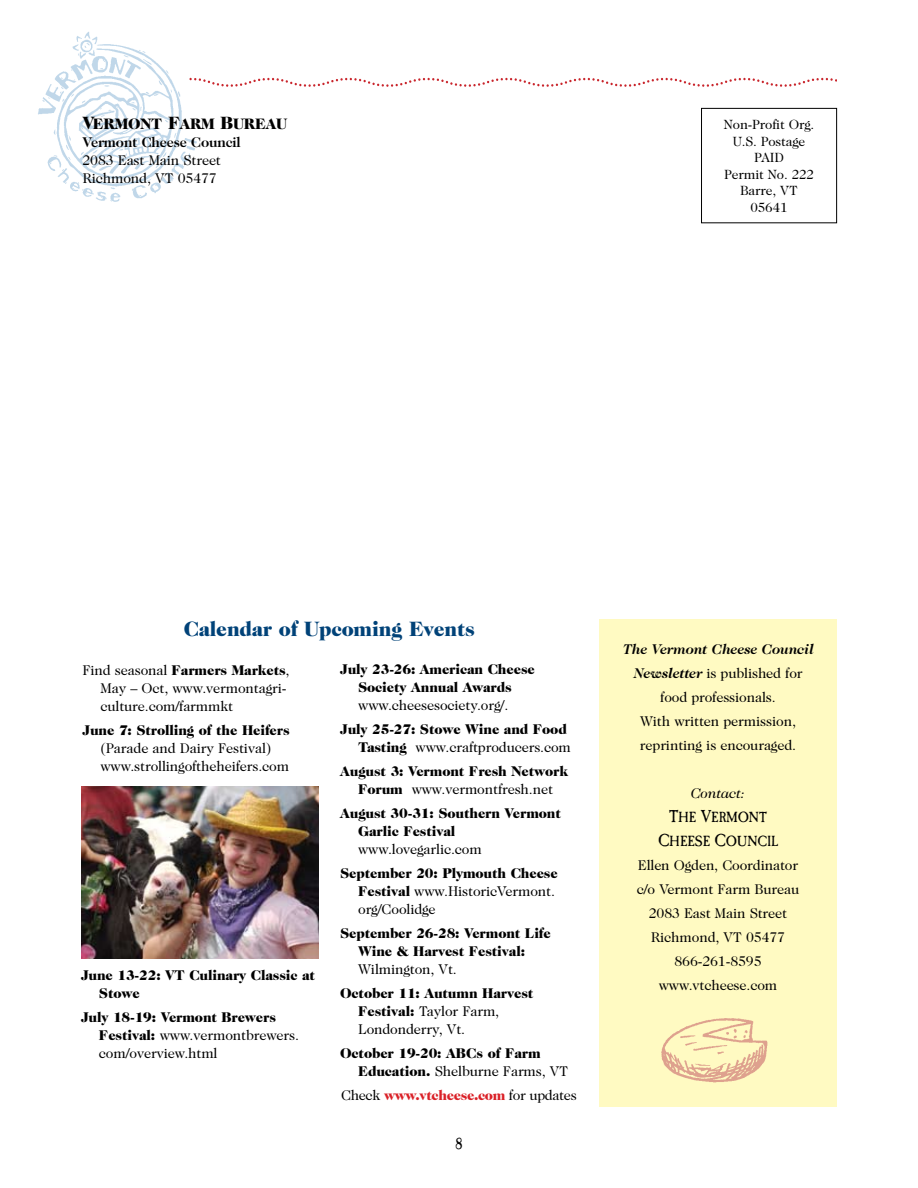
<style>
.page{position:relative;width:918px;height:1188px;background:#fff}
.page>*{position:absolute;margin:0;border:0;box-sizing:border-box;transform-origin:0 0}
.t1{font:900 21px "Caslon 224 Std";letter-spacing:-.01em;color:#004278}
.t2{font:16.5px "Caslon LT Std Antique";color:#000}
.t3{font:15.3px/24px "Caslon LT Std Antique SC850";letter-spacing:-.01em;color:#000;text-align:center}
.t4{font:15.3px "Caslon 224 Std Black SC850";letter-spacing:-.01em;color:#000}
.t5{font:14.25px/24px "Caslon 224 Std";letter-spacing:-.01em;color:#000}
.t6{font:900 14.25px/18px "Caslon 224 Std";letter-spacing:-.01em;color:#000}
.t7{font:900 14.25px "Caslon 224 Std";letter-spacing:-.025em;color:#da2128}
.t8{font:700 14.25px "Caslon 224 Std";letter-spacing:-.01em;color:#000}
.t9{font:italic 14.25px "Caslon 224 Std";letter-spacing:-.01em;color:#000}
.t10{font:13.5px/16.5px "Caslon 224 Std";letter-spacing:-.01em;color:#000;text-align:center}
.s1{font-size:18px}
.s2{font-weight:900}
.s3{font-weight:400}
.s4{font-weight:400;color:#000}
.s5{font-weight:700;font-style:italic}
</style>
<div class="page">
<img style="left:38px;top:31px;width:159px;height:171px">
<svg style="left:188px;top:77px;width:649px;height:11px"></svg>
<div style="left:599px;top:620px;width:238px;height:487px;background:#fffac2"></div>
<img style="left:661px;top:1018px;width:107px;height:65px">
<div style="left:701px;top:108px;width:136px;height:115px;border:1px solid #000"></div>
<img style="left:81px;top:787px;width:238px;height:172px">
<p class="t4" style="left:82px;top:115px;width:206px"><span class="s1">V</span>ERMONT <span class="s1">F</span>ARM <span class="s1">B</span>UREAU</p>
<p class="t8" style="left:82px;top:134px;width:160px">Vermont Cheese Council</p>
<p class="t5" style="left:82px;top:151px;width:140px;line-height:18px">2083 East Main Street<br>Richmond, VT 05477</p>
<p class="t10" style="left:724px;top:116px;width:92px">Non-Profit Org.<br>U.S. Postage<br>PAID<br>Permit No. 222<br>Barre, VT<br>05641</p>
<h1 class="t1" style="left:184px;top:617px;width:292px">Calendar of Upcoming Events</h1>
<p class="t5" style="left:100px;top:661px;width:191px;line-height:18px;text-indent:-18px">Find seasonal <span class="s2">Farmers Markets</span>,<br>May – Oct, www.vermontagri&shy;culture.com/farmmkt</p>
<p class="t6" style="left:83px;top:721px;width:209px">June 7: Strolling of the Heifers</p>
<p class="t5" style="left:100px;top:739px;width:190px;line-height:18px">(Parade and Dairy Festival) www.strollingoftheheifers.com</p>
<p class="t6" style="left:99px;top:966px;width:218px;text-indent:-18px">June 13-22: VT Culinary Classic at<br>Stowe</p>
<p class="t5" style="left:99px;top:1008px;width:202px;line-height:18px;text-indent:-18px"><span class="s2">July 18-19: Vermont Brewers<br>Festival:</span> www.vermontbrewers. com/overview.html</p>
<p class="t6" style="left:340px;top:660px;width:196px;text-align:center">July 23-26: American Cheese<br>Society Annual Awards</p>
<p class="t5" style="left:358px;top:693px;width:152px">www.cheesesociety.org/.</p>
<p class="t6" style="left:340px;top:720px;width:232px;text-align:right">July 25-27: Stowe Wine and Food<br>Tasting <span class="s3">www.craftproducers.com</span></p>
<p class="t6" style="left:340px;top:762px;width:229px;text-align:center">August 3: Vermont Fresh Network<br>Forum <span class="s3">www.vermontfresh.net</span></p>
<p class="t6" style="left:358px;top:804px;width:204px;text-indent:-18px">August 30-31: Southern Vermont<br>Garlic Festival</p>
<p class="t5" style="left:358px;top:837px;width:125px">www.lovegarlic.com</p>
<p class="t6" style="left:358px;top:864px;width:201px;text-indent:-18px">September 20: Plymouth Cheese<br>Festival <span class="s3">www.HistoricVermont. org/Coolidge</span></p>
<p class="t6" style="left:340px;top:924px;width:212px;text-align:center">September 26-28: Vermont Life<br>Wine &amp; Harvest Festival:</p>
<p class="t5" style="left:358px;top:957px;width:100px">Wilmington, Vt.</p>
<p class="t6" style="left:358px;top:984px;width:177px;text-indent:-18px">October 11: Autumn Harvest<br>Festival: <span class="s3">Taylor Farm,<br>Londonderry, Vt.</span></p>
<p class="t6" style="left:358px;top:1044px;width:212px;text-indent:-18px">October 19-20: ABCs of Farm<br>Education. <span class="s3">Shelburne Farms, VT</span></p>
<p class="t7" style="left:341px;top:1087px;width:237px"><span class="s4">Check</span> www.vtcheese.com <span class="s4">for updates</span></p>
<p class="t2" style="left:455px;top:1135px;width:9px">8</p>
<p class="t5" style="left:623px;top:637px;width:193px;text-align:center"><span class="s5">The Vermont Cheese Council<br>Newsletter</span> is published for food professionals.<br>With written permission, reprinting is encouraged.</p>
<p class="t9" style="left:691px;top:785px;width:55px">Contact:</p>
<p class="t3" style="left:658px;top:806px;width:121px"><span class="s1">T</span>HE <span class="s1">V</span>ERMONT<br><span class="s1">C</span>HEESE <span class="s1">C</span>OUNCIL</p>
<p class="t5" style="left:637px;top:853px;width:164px;text-align:center">Ellen Ogden, Coordinator c/o Vermont Farm Bureau<br>2083 East Main Street<br>Richmond, VT 05477<br>866-261-8595 www.vtcheese.com</p>
</div>
